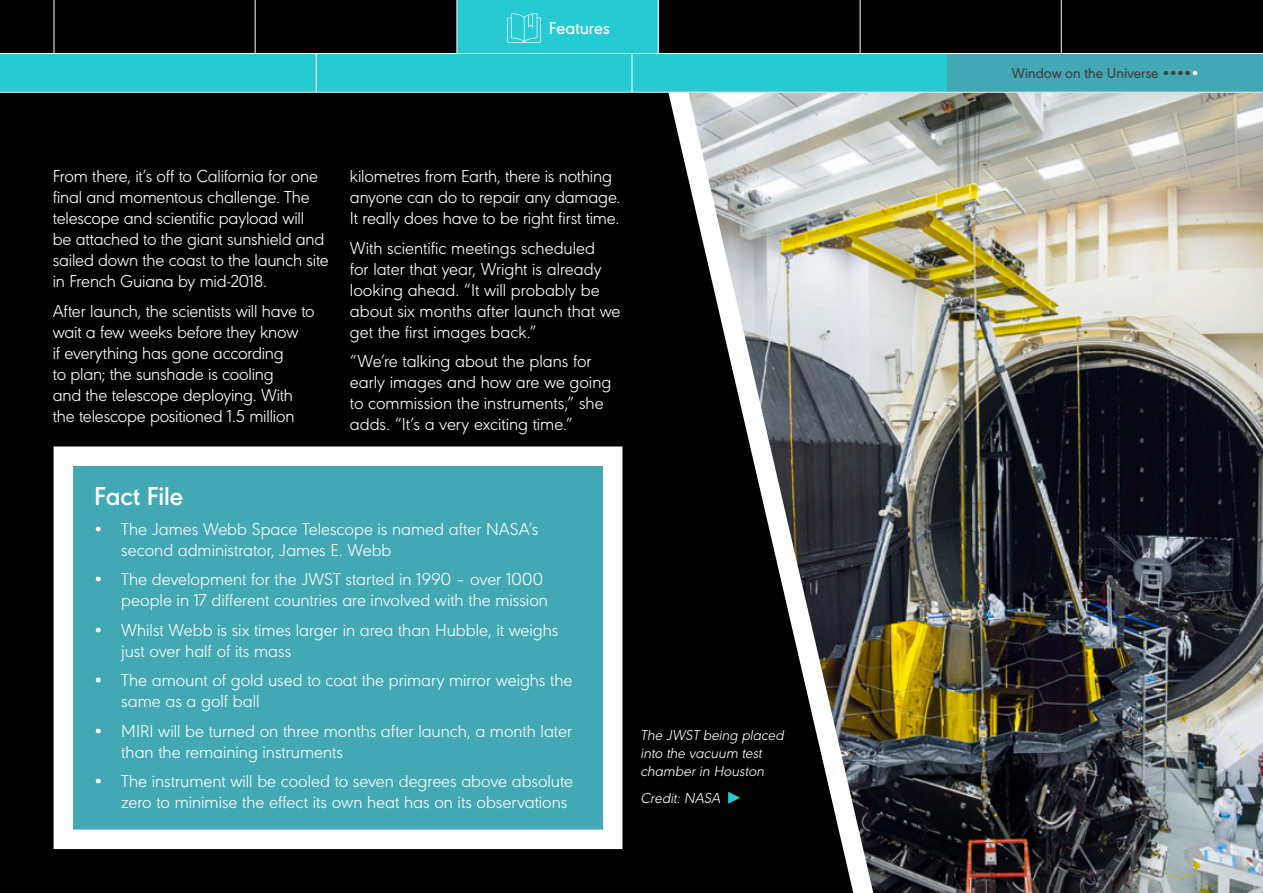
<style>
.page{position:relative;width:1263px;height:893px;background:#000}
.page>*{position:absolute;margin:0;border:0;box-sizing:border-box;transform-origin:0 0}
.Subtitle{font:600 27px "URW Geometric";letter-spacing:-.005em;color:#fff}
.Body_Copy{font:300 18px/21px "URW Geometric";letter-spacing:-.005em;color:#fff}
.t1{font:500 18px "URW Geometric";color:#fff}
.Captions{font:italic 300 15px/18px "URW Geometric";color:#fff}
.Navigation_Bar_Small{font:500 15px "URW Geometric";color:#404040}
.s1{color:#fff}
</style>
<div class="page">
<img style="left:889px;top:93px;width:374px;height:800px">
<svg style="left:668px;top:93px;width:221px;height:800px"></svg>
<div style="left:0;top:53px;width:1263px;height:39px;background:#26cad3"></div>
<hr style="left:632px;top:54px;width:1px;height:38px;background:#fff">
<hr style="left:316px;top:54px;width:1px;height:38px;background:#fff">
<hr style="left:947px;top:54px;width:1px;height:38px;background:#fff">
<div style="left:948px;top:54px;width:315px;height:38px;background:#41a8b4"></div>
<div style="left:457px;top:0;width:201px;height:53px;background:#26cad3"></div>
<svg style="left:507px;top:13px;width:34px;height:30px"></svg>
<div style="left:63px;top:456px;width:550px;height:383px;background:#41a8b4"></div>
<div style="left:54px;top:446px;width:568px;height:403px;border:20px solid #fff"></div>
<svg style="left:728px;top:792px;width:12px;height:12px"></svg>
<hr style="left:0;top:53px;width:1263px;height:1px;background:#fff">
<hr style="left:255px;top:0;width:1px;height:53px;background:#fff">
<hr style="left:457px;top:0;width:1px;height:53px;background:#fff">
<hr style="left:658px;top:0;width:1px;height:53px;background:#fff">
<hr style="left:860px;top:0;width:1px;height:53px;background:#fff">
<hr style="left:1061px;top:0;width:1px;height:53px;background:#fff">
<hr style="left:54px;top:0;width:1px;height:53px;background:#fff">
<hr style="left:0;top:92px;width:1263px;height:1px;background:#fff">
<p class="t1" style="left:549px;top:15px;width:62px">Features</p>
<p class="Body_Copy" style="left:53px;top:164px;width:278px">From there, it’s off to California for one final and momentous challenge. The telescope and scientific payload will<br>be attached to the giant sunshield and sailed down the coast to the launch site in French Guiana by mid-2018.</p>
<p class="Body_Copy" style="left:53px;top:299px;width:264px">After launch, the scientists will have to wait a few weeks before they know<br>if everything has gone according<br>to plan; the sunshade is cooling<br>and the telescope deploying. With the telescope positioned 1.5 million</p>
<p class="Body_Copy" style="left:350px;top:164px;width:272px">kilometres from Earth, there is nothing anyone can do to repair any damage.<br>It really does have to be right first time.</p>
<p class="Body_Copy" style="left:350px;top:236px;width:272px">With scientific meetings scheduled<br>for later that year, Wright is already looking ahead. “It will probably be about six months after launch that we get the first images back.”</p>
<p class="Body_Copy" style="left:350px;top:349px;width:263px">“We’re talking about the plans for early images and how are we going to commission the instruments,” she adds. “It’s a very exciting time.”</p>
<p class="Subtitle" style="left:94px;top:476px;width:90px">Fact File</p>
<p class="Body_Copy" style="left:121px;top:517px;width:418px;text-indent:-27px">• The James Webb Space Telescope is named after NASA’s second administrator, James E. Webb</p>
<p class="Body_Copy" style="left:94px;top:567px;width:455px;text-align:right">• The development for the JWST started in 1990 – over 1000 people in 17 different countries are involved with the mission</p>
<p class="Body_Copy" style="left:121px;top:618px;width:438px;text-indent:-27px">• Whilst Webb is six times larger in area than Hubble, it weighs just over half of its mass</p>
<p class="Body_Copy" style="left:121px;top:668px;width:453px;text-indent:-27px">• The amount of gold used to coat the primary mirror weighs the same as a golf ball</p>
<p class="Body_Copy" style="left:121px;top:719px;width:452px;text-indent:-27px">• MIRI will be turned on three months after launch, a month later than the remaining instruments</p>
<p class="Body_Copy" style="left:121px;top:769px;width:453px;text-indent:-27px">• The instrument will be cooled to seven degrees above absolute zero to minimise the effect its own heat has on its observations</p>
<p class="Captions" style="left:640px;top:725px;width:145px">The JWST being placed into the vacuum test chamber in Houston</p>
<p class="Captions" style="left:640px;top:787px;width:82px">Credit: NASA</p>
<p class="Navigation_Bar_Small" style="left:1012px;top:62px;width:189px">Window on the Universe ••••<span class="s1">•</span></p>
</div>
